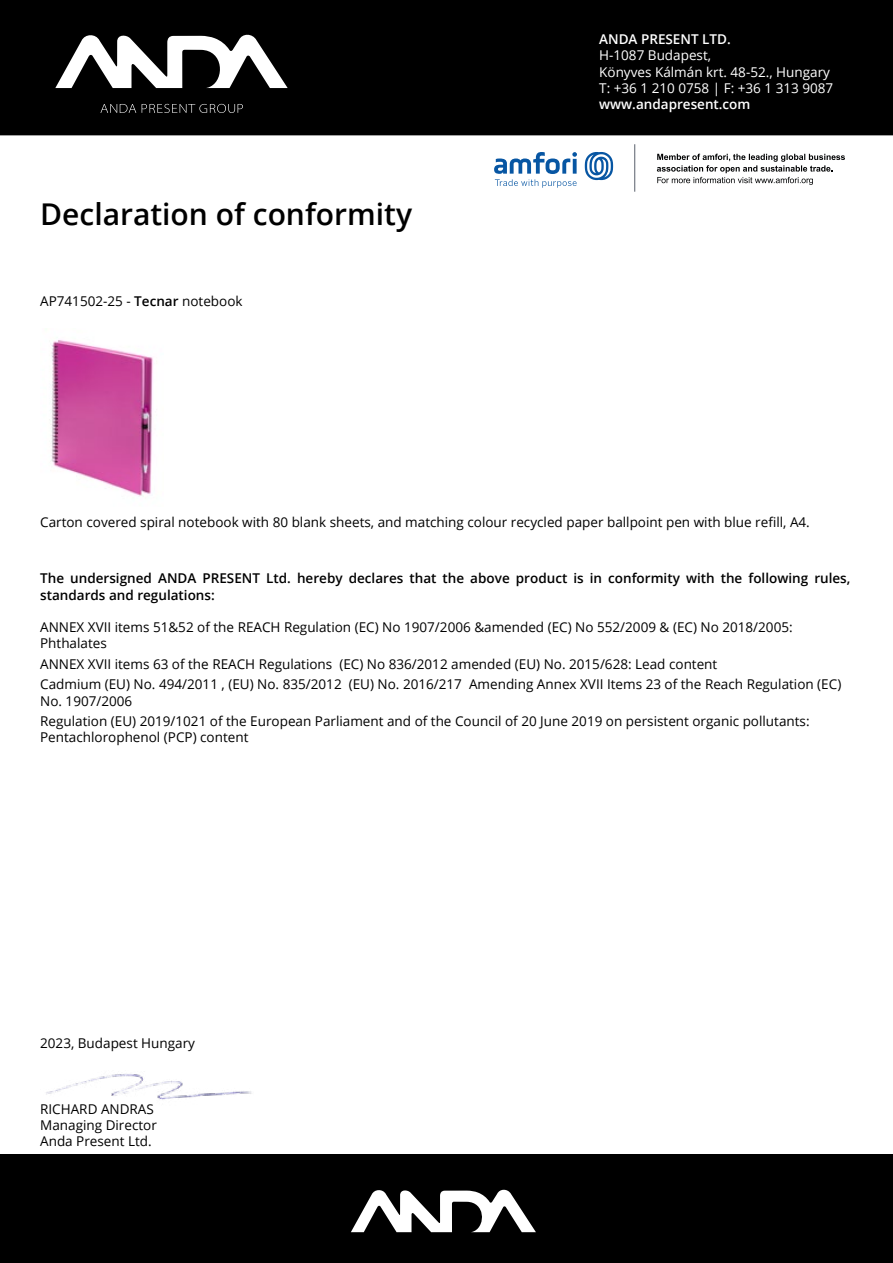
<style>
.page{position:relative;width:893px;height:1263px;background:#fff}
.page>*{position:absolute;margin:0;border:0;box-sizing:border-box;transform-origin:0 0}
.t1{font:600 30px "Open Sans";color:#000}
.t2{font:13.5px/16.2px "Open Sans";color:#000}
.t3{font:600 13.5px/16.2px "Open Sans";color:#000}
.t4{font:13.5px/16.2px "Open Sans";color:#fff}
.t5{font:600 13.5px "Open Sans";color:#fff}
.s1{font-weight:600}
</style>
<div class="page">
<div style="left:0;top:0;width:893px;height:135px;background:#000"></div>
<div style="left:0;top:1154px;width:893px;height:109px;background:#000"></div>
<svg style="left:55px;top:34px;width:233px;height:54px"></svg>
<svg style="left:100px;top:104px;width:143px;height:9px"></svg>
<img style="left:51px;top:340px;width:102px;height:156px">
<svg style="left:351px;top:1189px;width:185px;height:43px"></svg>
<svg style="left:585px;top:152px;width:28px;height:28px"></svg>
<svg style="left:494px;top:152px;width:83px;height:36px"></svg>
<hr style="left:634px;top:144px;width:1px;height:47px;background:#686e79">
<svg style="left:657px;top:154px;width:188px;height:31px"></svg>
<img style="left:46px;top:1074px;width:206px;height:26px">
<h1 class="t1" style="left:40px;top:193px;width:373px">Declaration of conformity</h1>
<p class="t2" style="left:40px;top:292px;width:204px">AP741502-25 - <span class="s1">Tecnar</span> notebook</p>
<p class="t5" style="left:599px;top:30px;width:133px">ANDA PRESENT LTD.</p>
<p class="t4" style="left:599px;top:47px;width:236px">H-1087 Budapest,<br>Könyves Kálmán krt. 48-52., Hungary<br>T: +36 1 210 0758 | F: +36 1 313 9087</p>
<p class="t5" style="left:599px;top:95px;width:153px">www.andapresent.com</p>
<p class="t2" style="left:40px;top:514px;width:771px">Carton covered spiral notebook with 80 blank sheets, and matching colour recycled paper ballpoint pen with blue refill, A4.</p>
<p class="t3" style="left:40px;top:570px;width:812px">The undersigned ANDA PRESENT Ltd. hereby declares that the above product is in conformity with the following rules, standards and regulations:</p>
<p class="t2" style="left:40px;top:619px;width:754px">ANNEX XVII items 51&amp;52 of the REACH Regulation (EC) No 1907/2006 &amp;amended (EC) No 552/2009 &amp; (EC) No 2018/2005:<br>Phthalates</p>
<p class="t2" style="left:40px;top:653px;width:803px;line-height:20.4px">ANNEX XVII items 63 of the REACH Regulations (EC) No 836/2012 amended (EU) No. 2015/628: Lead content<br>Cadmium (EU) No. 494/2011 , (EU) No. 835/2012 (EU) No. 2016/217 Amending Annex XVII Items 23 of the Reach Regulation (EC)</p>
<p class="t2" style="left:40px;top:690px;width:771px;line-height:20.4px">No. 1907/2006<br>Regulation (EU) 2019/1021 of the European Parliament and of the Council of 20 June 2019 on persistent organic pollutants:</p>
<p class="t2" style="left:40px;top:729px;width:210px">Pentachlorophenol (PCP) content</p>
<p class="t2" style="left:40px;top:1034px;width:156px">2023, Budapest Hungary</p>
<p class="t2" style="left:40px;top:1100px;width:118px">RICHARD ANDRAS<br>Managing Director<br>Anda Present Ltd.</p>
</div>
